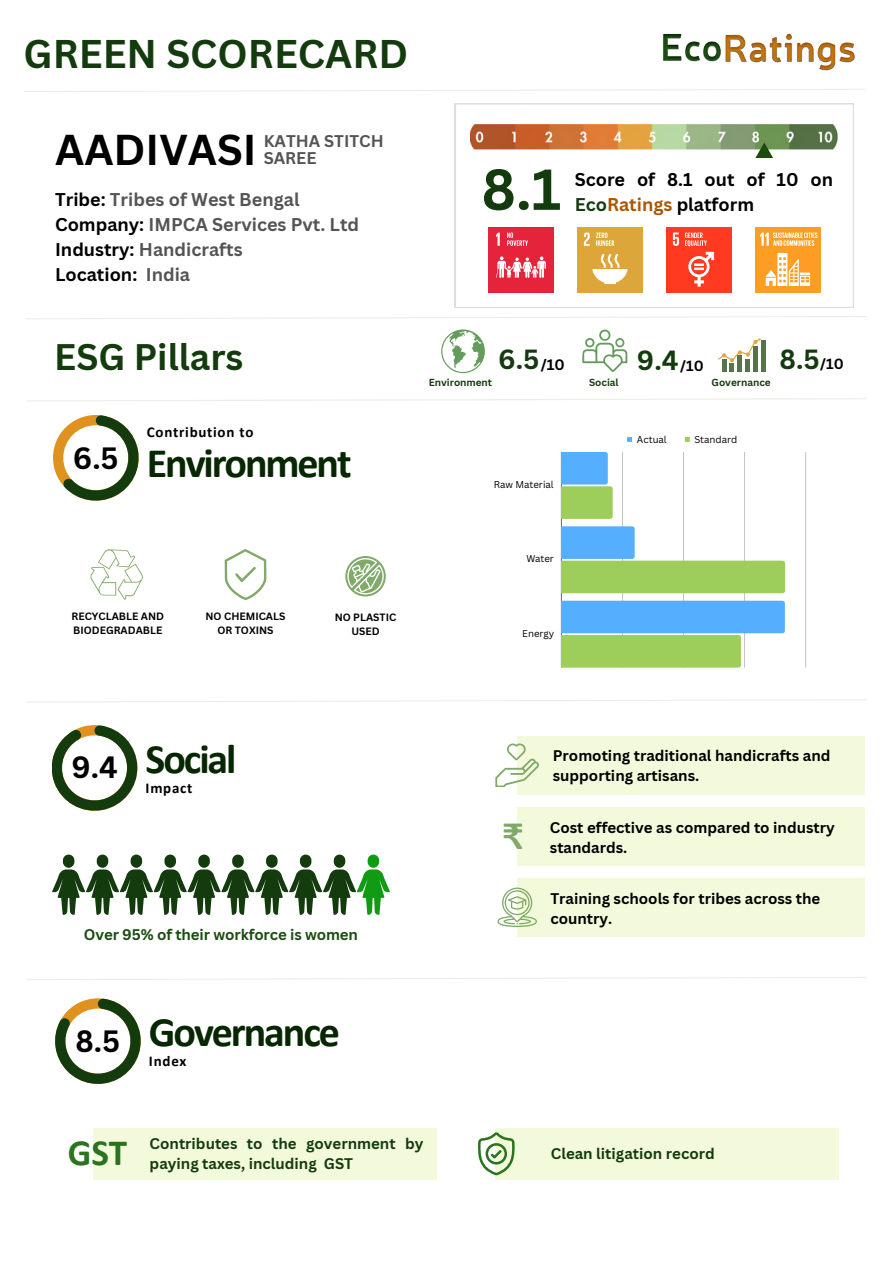
<style>
.page{position:relative;width:893px;height:1264px;background:#fff}
.page>*{position:absolute;margin:0;border:0;box-sizing:border-box;transform-origin:0 0}
.t1{font:700 56.4px "Canva Sans";color:#143b0e}
.t2{font:700 42px "Calibri";letter-spacing:-.05em;color:#062701}
.t3{font:700 42px "Canva Sans";color:#000}
.t4{font:700 40.65px "Calibri";color:#81a969}
.t5{font:700 39px "Canva Sans";color:#143b0e}
.t6{font:700 37.05px "Calibri";color:#29741d}
.t7{font:700 36px "Canva Sans";color:#143b0e}
.t8{font:700 30px "Canva Sans";color:#000}
.t9{font:700 27px "Canva Sans";color:#143b0e}
.t10{font:700 18px "Canva Sans";color:#545454}
.t11{font:700 18px/24.8px "Canva Sans";color:#000}
.t12{font:700 16.5px/16.8px "Canva Sans";color:#545454}
.t13{font:700 15px/20.2px "Canva Sans";color:#000}
.t14{font:700 15px/20.2px "Canva Sans";color:#143b0e}
.t15{font:700 15px "Canva Sans";letter-spacing:-.01em;color:#1b4d11}
.t16{font:700 15px "Calibri";letter-spacing:.05em;color:#000}
.t17{font:700 14.7px "Canva Sans";color:#000}
.t18{font:700 14.4px "Canva Sans";color:#000}
.t19{font:700 10.35px/13.8px "Canva Sans";color:#000}
.t20{font:700 9.9px "Canva Sans";color:#143b0e}
.t21{font:9.6px "Canva Sans";color:#000}
.s1{color:#000}
.s2{color:#143b0e}
.s3{color:#a95604}
</style>
<div class="page">
<img style="left:662px;top:33px;width:193px;height:38px">
<svg style="left:24px;top:89px;width:841px;height:3px"></svg>
<svg style="left:53px;top:415px;width:86px;height:85px"></svg>
<svg style="left:52px;top:725px;width:85px;height:85px"></svg>
<svg style="left:55px;top:998px;width:86px;height:85px"></svg>
<svg style="left:26px;top:398px;width:841px;height:4px"></svg>
<svg style="left:26px;top:699px;width:841px;height:4px"></svg>
<svg style="left:26px;top:977px;width:841px;height:3px"></svg>
<svg style="left:26px;top:316px;width:841px;height:3px"></svg>
<div style="left:93px;top:1127px;width:344px;height:52px;background:#f3fadc"></div>
<div style="left:494px;top:1127px;width:344px;height:52px;background:#f3fadc"></div>
<svg style="left:478px;top:1132px;width:36px;height:43px"></svg>
<svg style="left:455px;top:103px;width:398px;height:205px"></svg>
<svg style="left:755px;top:142px;width:18px;height:16px"></svg>
<svg style="left:441px;top:329px;width:44px;height:44px"></svg>
<svg style="left:582px;top:329px;width:45px;height:43px"></svg>
<div style="left:729px;top:363px;width:5px;height:9px;background:#577349"></div>
<div style="left:721px;top:359px;width:5px;height:13px;background:#577349"></div>
<div style="left:737px;top:355px;width:5px;height:17px;background:#577349"></div>
<div style="left:745px;top:359px;width:5px;height:13px;background:#577349"></div>
<div style="left:753px;top:346px;width:5px;height:26px;background:#577349"></div>
<hr style="left:761px;top:340px;width:4px;height:32px;background:#577349">
<svg style="left:718px;top:338px;width:43px;height:24px"></svg>
<div style="left:577px;top:227px;width:65px;height:65px;background:#dda63a"></div>
<svg style="left:584px;top:232px;width:5px;height:14px"></svg>
<svg style="left:592px;top:254px;width:35px;height:30px"></svg>
<svg style="left:596px;top:232px;width:18px;height:14px"></svg>
<svg style="left:627px;top:437px;width:5px;height:5px"></svg>
<svg style="left:685px;top:437px;width:4px;height:5px"></svg>
<hr style="left:622px;top:452px;width:1px;height:215px;background:#000">
<hr style="left:683px;top:452px;width:1px;height:215px;background:#000">
<hr style="left:744px;top:452px;width:1px;height:215px;background:#000">
<hr style="left:805px;top:452px;width:1px;height:215px;background:#000">
<hr style="left:561px;top:452px;width:1px;height:215px;background:#000">
<svg style="left:561px;top:452px;width:51px;height:67px;background:#83c2ae"></svg>
<svg style="left:561px;top:526px;width:224px;height:67px"></svg>
<svg style="left:561px;top:600px;width:223px;height:67px;background:#86c4bf"></svg>
<svg style="left:52px;top:854px;width:169px;height:60px"></svg>
<svg style="left:357px;top:854px;width:33px;height:60px"></svg>
<div style="left:488px;top:227px;width:65px;height:65px;background:#e5243b"></div>
<svg style="left:496px;top:232px;width:50px;height:46px"></svg>
<div style="left:666px;top:227px;width:65px;height:65px;background:#ff3a21"></div>
<svg style="left:672px;top:232px;width:7px;height:14px"></svg>
<svg style="left:688px;top:252px;width:26px;height:35px"></svg>
<svg style="left:685px;top:232px;width:21px;height:14px"></svg>
<div style="left:755px;top:227px;width:65px;height:65px;background:#fd9d24"></div>
<svg style="left:765px;top:253px;width:45px;height:33px"></svg>
<svg style="left:760px;top:232px;width:57px;height:14px"></svg>
<div style="left:517px;top:807px;width:347px;height:58px;background:#f3fadc"></div>
<div style="left:517px;top:736px;width:348px;height:58px;background:#f3fadc"></div>
<svg style="left:495px;top:743px;width:44px;height:44px"></svg>
<div style="left:517px;top:878px;width:348px;height:58px;background:#f3fadc"></div>
<svg style="left:497px;top:887px;width:40px;height:40px"></svg>
<svg style="left:225px;top:549px;width:41px;height:51px"></svg>
<svg style="left:345px;top:556px;width:41px;height:40px"></svg>
<svg style="left:90px;top:549px;width:53px;height:50px"></svg>
<p class="t5" style="left:24px;top:26px;width:386px">GREEN SCORECARD</p>
<p class="t3" style="left:55px;top:120px;width:203px">AADIVASI</p>
<p class="t12" style="left:264px;top:132px;width:122px">KATHA STITCH<br>SAREE</p>
<p class="t10" style="left:55px;top:187px;width:246px"><span class="s1">Tribe:</span> Tribes of West Bengal</p>
<p class="t10" style="left:55px;top:212px;width:305px"><span class="s1">Company:</span> IMPCA Services Pvt. Ltd</p>
<p class="t10" style="left:55px;top:237px;width:189px"><span class="s1">Industry:</span> Handicrafts</p>
<h1 class="t11" style="left:55px;top:261px;width:84px">Location:</h1>
<p class="t10" style="left:146px;top:261px;width:46px">India</p>
<p class="t7" style="left:54px;top:332px;width:190px">ESG Pillars</p>
<p class="t8" style="left:73px;top:436px;width:47px">6.5</p>
<p class="t16" style="left:147px;top:425px;width:108px">Contribution to</p>
<p class="t2" style="left:147px;top:445px;width:206px">Environment</p>
<h3 class="t19" style="left:71px;top:609px;width:94px">RECYCLABLE AND<br>BIODEGRADABLE</h3>
<p class="t19" style="left:205px;top:609px;width:81px">NO CHEMICALS</p>
<p class="t19" style="left:217px;top:623px;width:57px">OR TOXINS</p>
<p class="t19" style="left:335px;top:610px;width:63px;text-align:center">NO PLASTIC<br>USED</p>
<h2 class="t1" style="left:481px;top:149px;width:81px">8.1</h2>
<p class="t11" style="left:574px;top:166px;width:260px">Score of 8.1 out of 10 on<br><span class="s2">Eco</span><span class="s3">Ratings</span> platform</p>
<p class="t9" style="left:498px;top:340px;width:43px">6.5</p>
<p class="t17" style="left:540px;top:354px;width:26px">/10</p>
<p class="t20" style="left:428px;top:375px;width:65px">Environment</p>
<p class="t21" style="left:494px;top:477px;width:61px">Raw Material</p>
<h6 class="t20" style="left:589px;top:375px;width:31px">Social</h6>
<p class="t9" style="left:637px;top:341px;width:43px">9.4</p>
<h3 class="t18" style="left:680px;top:356px;width:25px">/10</h3>
<p class="t20" style="left:711px;top:375px;width:61px">Governance</p>
<p class="t9" style="left:779px;top:340px;width:42px">8.5</p>
<p class="t18" style="left:820px;top:354px;width:25px">/10</p>
<p class="t21" style="left:637px;top:432px;width:31px">Actual</p>
<p class="t21" style="left:694px;top:432px;width:44px">Standard</p>
<p class="t21" style="left:526px;top:552px;width:29px">Water</p>
<p class="t21" style="left:522px;top:626px;width:33px">Energy</p>
<p class="t8" style="left:71px;top:746px;width:48px">9.4</p>
<p class="t2" style="left:146px;top:741px;width:92px">Social</p>
<h5 class="t16" style="left:146px;top:781px;width:48px">Impact</h5>
<p class="t15" style="left:84px;top:923px;width:276px">Over 95% of their workforce is women</p>
<p class="t8" style="left:75px;top:1019px;width:46px">8.5</p>
<p class="t2" style="left:149px;top:1014px;width:192px">Governance</p>
<p class="t16" style="left:149px;top:1054px;width:39px">Index</p>
<p class="t13" style="left:552px;top:744px;width:279px">Promoting traditional handicrafts and supporting artisans.</p>
<p class="t4" style="left:503px;top:818px;width:22px">₹</p>
<p class="t13" style="left:550px;top:816px;width:286px">Cost effective as compared to industry standards.</p>
<h6 class="t13" style="left:550px;top:887px;width:271px">Training schools for tribes across the country.</h6>
<p class="t6" style="left:68px;top:1137px;width:61px">GST</p>
<p class="t14" style="left:150px;top:1133px;width:275px">Contributes to the government by paying taxes, including GST</p>
<p class="t14" style="left:551px;top:1143px;width:165px">Clean litigation record</p>
</div>
